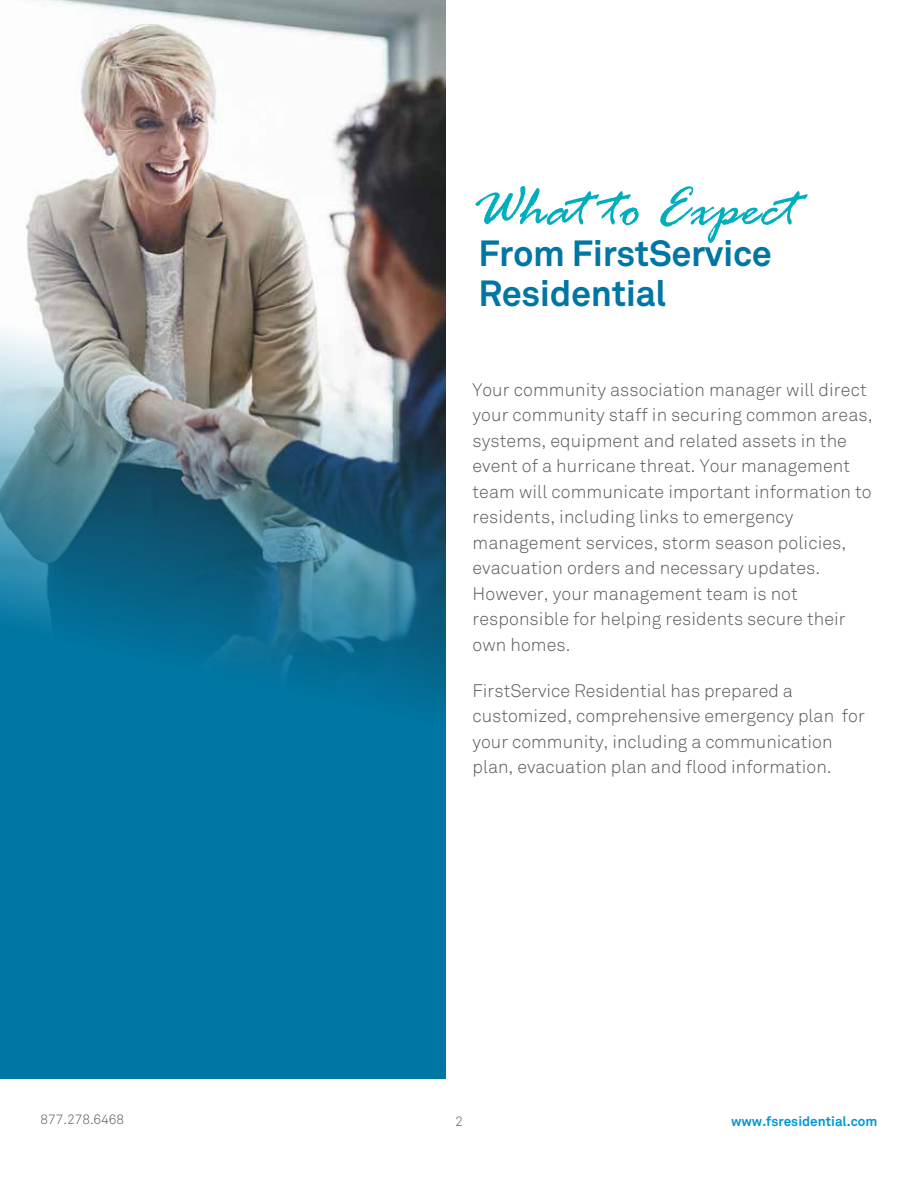
<style>
.page{position:relative;width:918px;height:1188px;background:#fff}
.page>*{position:absolute;margin:0;border:0;box-sizing:border-box;transform-origin:0 0}
.t1{font:italic 60px "Rage";color:#00aebd}
.t2{font:700 36px/40.5px "Akkurat";letter-spacing:-.01em;color:#0076a3}
.t3{font:300 18px/25.5px "Akkurat";letter-spacing:.005em;color:#58595b}
.t4{font:700 13.5px "Akkurat";color:#0098d1}
.t5{font:300 13.5px "Akkurat";color:#58595b}
</style>
<div class="page">
<img style="left:0;top:0;width:446px;height:1079px">
<h1 class="t1" style="left:472px;top:176px;width:326px">What to Expect</h1>
<h2 class="t2" style="left:478px;top:233px;width:295px">From FirstService<br>Residential</h2>
<p class="t3" style="left:472px;top:377px;width:402px">Your community association manager will direct your community staff in securing common areas, systems, equipment and related assets in the event of a hurricane threat. Your management team will communicate important information to residents, including links to emergency management services, storm season policies, evacuation orders and necessary updates.<br>However, your management team is not responsible for helping residents secure their own homes.</p>
<p class="t3" style="left:472px;top:678px;width:394px">FirstService Residential has prepared a customized, comprehensive emergency plan for your community, including a communication plan, evacuation plan and flood information.</p>
<p class="t5" style="left:40px;top:1111px;width:85px">877.278.6468</p>
<p class="t5" style="left:455px;top:1113px;width:9px">2</p>
<p class="t4" style="left:731px;top:1112px;width:148px">www.fsresidential.com</p>
</div>
